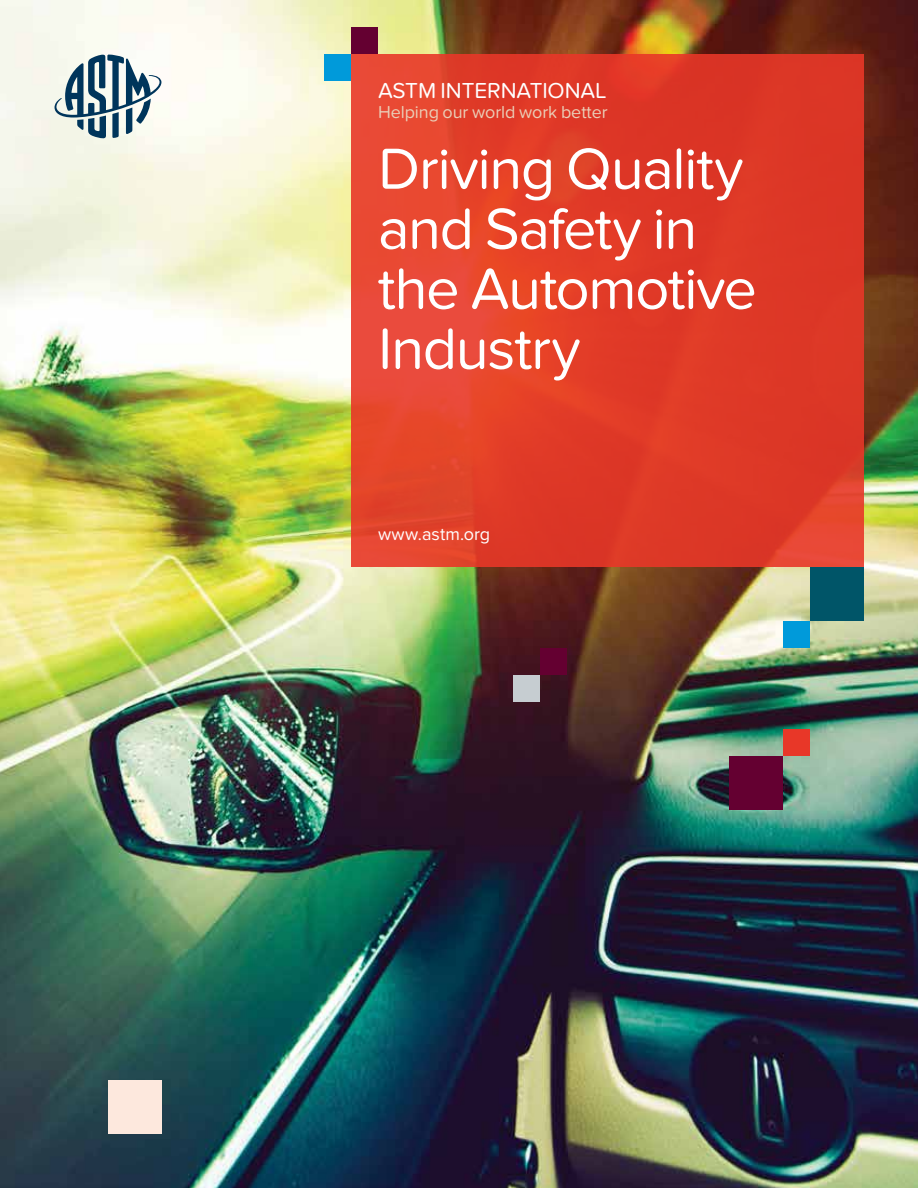
<style>
.page{position:relative;width:918px;height:1188px;background:#fff}
.page>*{position:absolute;margin:0;border:0;box-sizing:border-box;transform-origin:0 0}
.t1{font:60px/60px "Proxima Nova Soft";letter-spacing:-.025em;color:#fff}
.t2{font:22.5px "Proxima Nova Soft";letter-spacing:-.005em;color:#fff}
.t3{font:18px "Proxima Nova Soft";letter-spacing:-.005em;color:#eaceb7}
.t4{font:18px "Proxima Nova Soft";letter-spacing:.005em;color:#fff}
</style>
<div class="page">
<img style="left:0;top:0;width:918px;height:1188px">
<svg style="left:351px;top:54px;width:513px;height:513px;background:#e13d29"></svg>
<div style="left:729px;top:756px;width:54px;height:54px;background:#640031"></div>
<div style="left:540px;top:648px;width:27px;height:27px;background:#640031"></div>
<div style="left:513px;top:675px;width:27px;height:27px;background:#c6cdd1"></div>
<div style="left:783px;top:729px;width:27px;height:27px;background:#e83728"></div>
<div style="left:324px;top:54px;width:27px;height:27px;background:#009ada"></div>
<div style="left:783px;top:621px;width:27px;height:27px;background:#009ada"></div>
<div style="left:810px;top:567px;width:54px;height:54px;background:#005568"></div>
<div style="left:108px;top:1080px;width:54px;height:54px;background:#fde8dd"></div>
<svg style="left:55px;top:55px;width:106px;height:83px"></svg>
<div style="left:351px;top:27px;width:27px;height:27px;background:#640031"></div>
<p class="t2" style="left:378px;top:78px;width:230px">ASTM INTERNATIONAL</p>
<p class="t3" style="left:378px;top:102px;width:231px">Helping our world work better</p>
<p class="t1" style="left:378px;top:139px;width:381px">Driving Quality and Safety in the Automotive<br>Industry</p>
<p class="t4" style="left:378px;top:524px;width:114px">www.astm.org</p>
</div>
